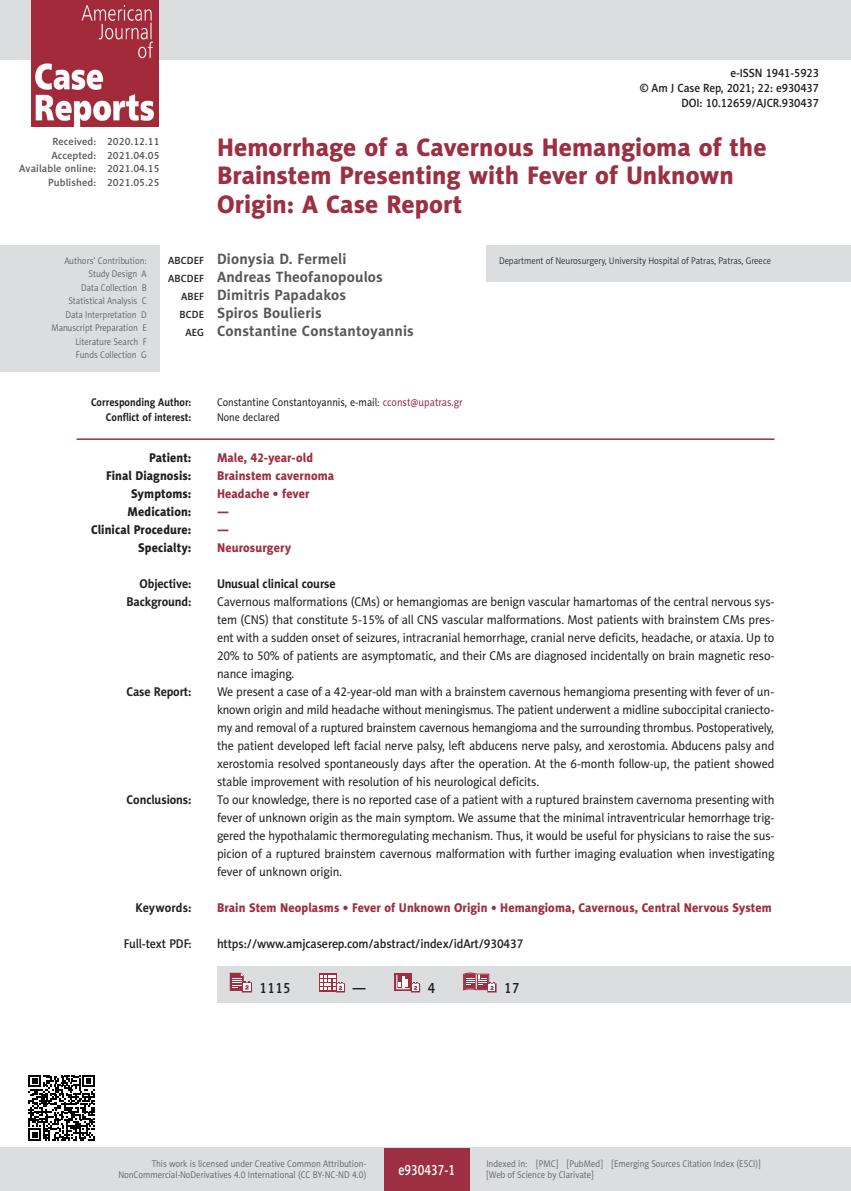
<style>
.page{position:relative;width:851px;height:1191px;background:#fff}
.page>*{position:absolute;margin:0;border:0;box-sizing:border-box;transform-origin:0 0}
.AJCR_Tytul{font:25.5px/28.5px "Naomi Sans EFN Heavy";letter-spacing:.005em;color:#9d2f42}
.AJCR_Autorzy{font:700 15px "Naomi Sans EFN";letter-spacing:.01em;color:#57585a}
.AJCR_e-PAGINA{font:15px "Naomi Sans EFN Medium";color:#fff;scale:.8 1}
.AJCR_dane{font:15px "Naomi Sans EFN Medium";letter-spacing:.03em;color:#231f20;scale:.9 1}
.AJCR_Summary_body{font:12.75px/18px "Naomi Sans EFN";letter-spacing:-.01em;color:#231f20;text-align:justify;scale:.95 1}
.AJCR_keywords{font:12.75px "Naomi Sans EFN Heavy";letter-spacing:.005em;color:#9d2f42;scale:.95 1}
.AJCR_keywords-2{font:12.75px "Naomi Sans EFN Heavy";letter-spacing:.005em;color:#231f20;scale:.95 1}
.AJCR_full_text_pdf{font:12.75px "Naomi Sans EFN Medium";letter-spacing:-.01em;color:#231f20;scale:.95 1}
.AJCR_Summary_body-2{font:700 12.75px "Naomi Sans EFN";letter-spacing:-.01em;color:#231f20;scale:.95 1}
.AJCR_keywords-3{font:700 12.75px "Naomi Sans EFN";letter-spacing:.005em;color:#231f20;scale:.95 1}
.AJCR_full_text_pdf-2{font:12px "Naomi Sans EFN Medium";letter-spacing:-.01em;color:#231f20;scale:.95 1}
.AJCR_Adres{font:11.25px "Naomi Sans EFN";color:#231f20;scale:.9 1}
.AJCR_Adres-2{font:700 11.25px "Naomi Sans EFN";color:#231f20;scale:.9 1}
.t1{font:10.5px "Naomi Sans EFN Medium";letter-spacing:.01em;color:#57585a}
.t2{font:9.75px/11.2px "Naomi Sans EFN Light";color:#57585a;scale:.9 1}
.AJCR_Afiliacja{font:9.75px "Naomi Sans EFN Light";color:#231f20;scale:.9 1}
.s1{font-family:"Naomi Sans EFN Medium";font-weight:400;font-size:10.5px;color:#231f20}
.s2{color:#9d2f42}
</style>
<div class="page">
<div style="left:217px;top:966px;width:633px;height:36px;background:#dcdddf"></div>
<svg style="left:230px;top:972px;width:22px;height:20px"></svg>
<div style="left:319px;top:973px;width:17px;height:18px;background:#9d2f42"></div>
<svg style="left:320px;top:974px;width:25px;height:18px"></svg>
<div style="left:394px;top:973px;width:18px;height:18px;background:#9d2f42"></div>
<svg style="left:396px;top:975px;width:24px;height:17px"></svg>
<svg style="left:463px;top:972px;width:33px;height:20px"></svg>
<hr style="left:77px;top:438px;width:697px;height:2px;background:#9d2f42">
<div style="left:0;top:246px;width:159px;height:126px;background:#dcdddf"></div>
<div style="left:486px;top:246px;width:364px;height:36px;background:#dcdddf"></div>
<svg style="left:28px;top:1075px;width:67px;height:66px"></svg>
<div style="left:0;top:0;width:850px;height:60px;background:#dcdddf"></div>
<img style="left:32px;top:0;width:127px;height:127px">
<div style="left:0;top:1148px;width:850px;height:43px;background:#dcdddf"></div>
<div style="left:384px;top:1147px;width:85px;height:43px;background:#9d2f42"></div>
<p class="AJCR_full_text_pdf-2" style="left:730px;top:66px;width:95px">e-ISSN 1941-5923</p>
<p class="AJCR_full_text_pdf-2" style="left:639px;top:81px;width:190px">© Am J Case Rep, 2021; 22: e930437</p>
<p class="AJCR_full_text_pdf-2" style="left:681px;top:96px;width:146px">DOI: 10.12659/AJCR.930437</p>
<p class="t1" style="left:52px;top:136px;width:109px">Received: 2020.12.11</p>
<p class="t1" style="left:51px;top:149px;width:110px">Accepted: 2021.04.05</p>
<p class="t1" style="left:19px;top:163px;width:142px">Available online: 2021.04.15</p>
<p class="t1" style="left:48px;top:176px;width:113px">Published: 2021.05.25</p>
<p class="t2" style="left:64px;top:255px;width:93px">Authors’ Contribution:</p>
<p class="t2" style="left:88px;top:268px;width:66px">Study Design A</p>
<p class="t2" style="left:81px;top:282px;width:74px">Data Collection B</p>
<p class="t2" style="left:68px;top:295px;width:89px">Statistical Analysis C</p>
<p class="t2" style="left:65px;top:309px;width:92px">Data Interpretation D</p>
<p class="t2" style="left:51px;top:322px;width:107px">Manuscript Preparation E</p>
<p class="t2" style="left:75px;top:336px;width:81px">Literature Search F</p>
<p class="t2" style="left:76px;top:349px;width:80px">Funds Collection G</p>
<p class="AJCR_Tytul" style="left:217px;top:132px;width:551px">Hemorrhage of a Cavernous Hemangioma of the<br>Brainstem Presenting with Fever of Unknown<br>Origin: A Case Report</p>
<p class="AJCR_Autorzy" style="left:168px;top:250px;width:180px"><span class="s1">ABCDEF</span> Dionysia D. Fermeli</p>
<p class="AJCR_Autorzy" style="left:168px;top:268px;width:216px"><span class="s1">ABCDEF</span> Andreas Theofanopoulos</p>
<p class="AJCR_Autorzy" style="left:181px;top:286px;width:166px"><span class="s1">ABEF</span> Dimitris Papadakos</p>
<p class="AJCR_Autorzy" style="left:179px;top:304px;width:144px"><span class="s1">BCDE</span> Spiros Boulieris</p>
<p class="AJCR_Autorzy" style="left:185px;top:322px;width:230px"><span class="s1">AEG</span> Constantine Constantoyannis</p>
<p class="AJCR_Afiliacja" style="left:499px;top:255px;width:304px">Department of Neurosurgery, University Hospital of Patras, Patras, Greece</p>
<p class="AJCR_Adres-2" style="left:91px;top:395px;width:113px">Corresponding Author:</p>
<p class="AJCR_Adres" style="left:217px;top:395px;width:274px">Constantine Constantoyannis, e-mail: <span class="s2">cconst@upatras.gr</span></p>
<p class="AJCR_Adres-2" style="left:106px;top:411px;width:97px">Conflict of interest:</p>
<p class="AJCR_Adres" style="left:217px;top:411px;width:71px">None declared</p>
<p class="AJCR_keywords-2" style="left:149px;top:450px;width:46px">Patient:</p>
<p class="AJCR_keywords" style="left:217px;top:450px;width:103px">Male, 42-year-old</p>
<p class="AJCR_keywords-2" style="left:106px;top:468px;width:91px">Final Diagnosis:</p>
<p class="AJCR_keywords" style="left:217px;top:468px;width:125px">Brainstem cavernoma</p>
<p class="AJCR_keywords-2" style="left:131px;top:486px;width:65px">Symptoms:</p>
<p class="AJCR_keywords" style="left:217px;top:486px;width:99px">Headache • fever</p>
<p class="AJCR_keywords-2" style="left:128px;top:504px;width:69px">Medication:</p>
<p class="AJCR_keywords" style="left:217px;top:504px;width:14px">—</p>
<p class="AJCR_keywords-2" style="left:91px;top:522px;width:107px">Clinical Procedure:</p>
<p class="AJCR_keywords" style="left:217px;top:522px;width:14px">—</p>
<p class="AJCR_keywords-2" style="left:138px;top:540px;width:58px">Specialty:</p>
<p class="AJCR_keywords" style="left:217px;top:540px;width:80px">Neurosurgery</p>
<p class="AJCR_Summary_body-2" style="left:139px;top:576px;width:56px">Objective:</p>
<p class="AJCR_Summary_body-2" style="left:217px;top:576px;width:126px">Unusual clinical course</p>
<p class="AJCR_Summary_body-2" style="left:126px;top:594px;width:70px">Background:</p>
<p class="AJCR_Summary_body" style="left:217px;top:593px;width:588px">Cavernous malformations (CMs) or hemangiomas are benign vascular hamartomas of the central nervous sys&shy;tem (CNS) that constitute 5-15% of all CNS vascular malformations. Most patients with brainstem CMs pres&shy;ent with a sudden onset of seizures, intracranial hemorrhage, cranial nerve deficits, headache, or ataxia. Up to 20% to 50% of patients are asymptomatic, and their CMs are diagnosed incidentally on brain magnetic reso&shy;nance imaging.</p>
<p class="AJCR_Summary_body-2" style="left:126px;top:684px;width:70px">Case Report:</p>
<p class="AJCR_Summary_body" style="left:217px;top:683px;width:588px">We present a case of a 42-year-old man with a brainstem cavernous hemangioma presenting with fever of un&shy;known origin and mild headache without meningismus. The patient underwent a midline suboccipital craniecto&shy;my and removal of a ruptured brainstem cavernous hemangioma and the surrounding thrombus. Postoperatively, the patient developed left facial nerve palsy, left abducens nerve palsy, and xerostomia. Abducens palsy and xerostomia resolved spontaneously days after the operation. At the 6-month follow-up, the patient showed stable improvement with resolution of his neurological deficits.</p>
<p class="AJCR_Summary_body-2" style="left:127px;top:792px;width:70px">Conclusions:</p>
<p class="AJCR_Summary_body" style="left:217px;top:791px;width:588px">To our knowledge, there is no reported case of a patient with a ruptured brainstem cavernoma presenting with fever of unknown origin as the main symptom. We assume that the minimal intraventricular hemorrhage trig&shy;gered the hypothalamic thermoregulating mechanism. Thus, it would be useful for physicians to raise the sus&shy;picion of a ruptured brainstem cavernous malformation with further imaging evaluation when investigating fever of unknown origin.</p>
<p class="AJCR_keywords-3" style="left:135px;top:900px;width:60px">Keywords:</p>
<p class="AJCR_keywords" style="left:217px;top:900px;width:585px">Brain Stem Neoplasms • Fever of Unknown Origin • Hemangioma, Cavernous, Central Nervous System</p>
<p class="AJCR_full_text_pdf" style="left:124px;top:936px;width:73px">Full-text PDF:</p>
<p class="AJCR_full_text_pdf" style="left:217px;top:936px;width:324px">https://www.amjcaserep.com/abstract/index/idArt/930437</p>
<p class="AJCR_dane" style="left:259px;top:978px;width:36px">1115</p>
<p class="AJCR_dane" style="left:352px;top:978px;width:16px">—</p>
<p class="AJCR_dane" style="left:427px;top:978px;width:10px">4</p>
<p class="AJCR_dane" style="left:504px;top:978px;width:19px">17</p>
<p class="t2" style="left:118px;top:1158px;width:277px;text-align:right">This work is licensed under Creative Common Attribution-<br>NonCommercial-NoDerivatives 4.0 International (CC BY-NC-ND 4.0)</p>
<p class="AJCR_e-PAGINA" style="left:398px;top:1160px;width:72px">e930437-1</p>
<p class="t2" style="left:486px;top:1158px;width:306px">Indexed in: [PMC] [PubMed] [Emerging Sources Citation Index (ESCI)] [Web of Science by Clarivate]</p>
</div>
